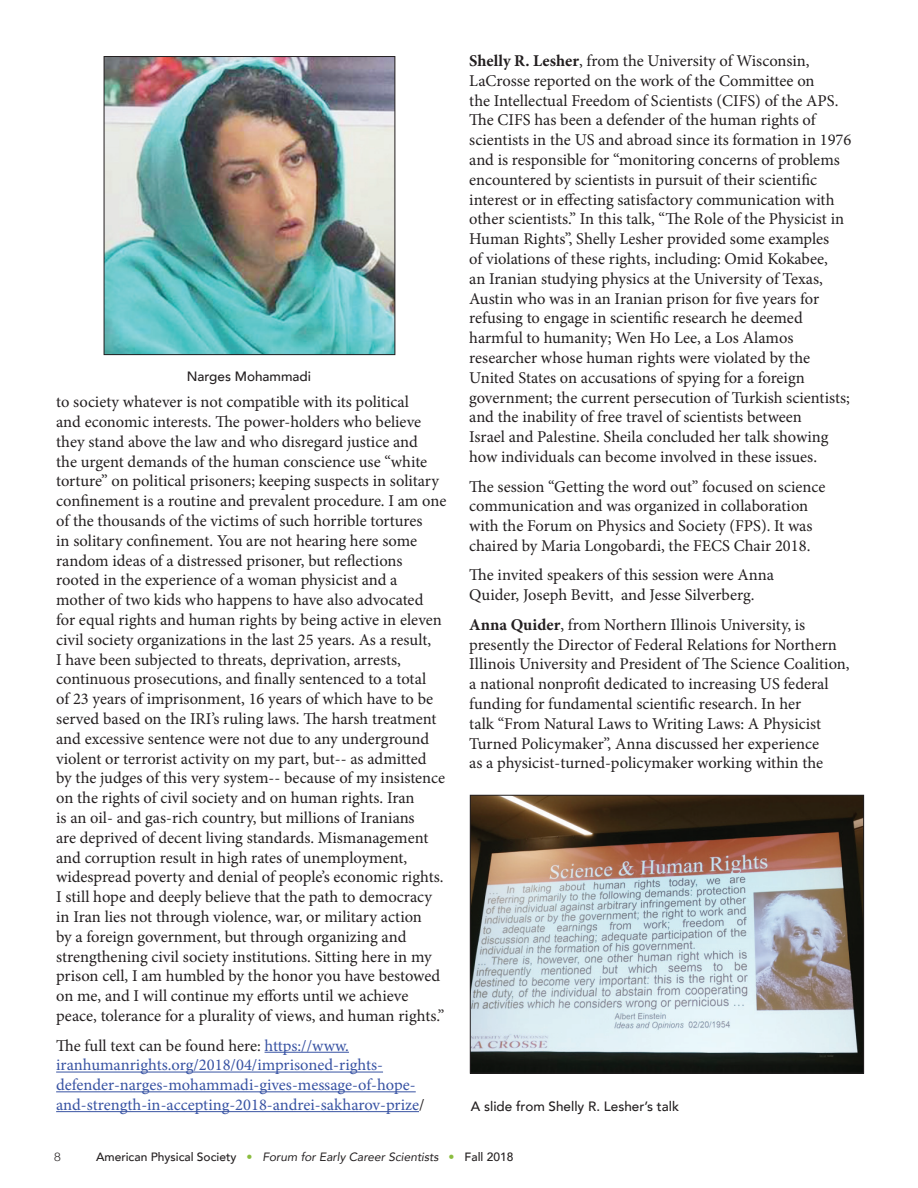
<style>
.page{position:relative;width:918px;height:1188px;background:#fff}
.page>*{position:absolute;margin:0;border:0;box-sizing:border-box;transform-origin:0 0}
.t1{font:16.5px/19.8px "Minion Pro";color:#231f20}
.t2{font:16.5px/19.8px "Minion Pro";color:#3853a3}
.t3{font:500 13.5px "Avenir";color:#231f20}
.t4{font:500 12px "Avenir";color:#231f20}
.t5{font:300 12px "Helvetica Neue";color:#231f20}
.s1{color:#231f20}
.s2{font-weight:700}
.s3{color:#8bbd3f}
.s4{font-weight:400;font-style:italic}
</style>
<div class="page">
<hr style="left:265px;top:1052px;width:84px;height:1px;background:#3853a3">
<hr style="left:56px;top:1072px;width:327px;height:1px;background:#3853a3">
<hr style="left:56px;top:1091px;width:360px;height:1px;background:#3853a3">
<hr style="left:56px;top:1111px;width:363px;height:1px;background:#3853a3">
<img style="left:472px;top:797px;width:390px;height:275px">
<div style="left:470px;top:795px;width:394px;height:279px;border:1px solid #231f20"></div>
<img style="left:106px;top:58px;width:287px;height:295px">
<div style="left:104px;top:56px;width:291px;height:299px;border:1px solid #231f20"></div>
<p class="t3" style="left:187px;top:365px;width:126px">Narges Mohammadi</p>
<p class="t1" style="left:56px;top:392px;width:392px">to society whatever is not compatible with its political<br>and economic interests. The power-holders who believe they stand above the law and who disregard justice and<br>the urgent demands of the human conscience use “white torture” on political prisoners; keeping suspects in solitary confinement is a routine and prevalent procedure. I am one of the thousands of the victims of such horrible tortures<br>in solitary confinement. You are not hearing here some random ideas of a distressed prisoner, but reflections rooted in the experience of a woman physicist and a mother of two kids who happens to have also advocated for equal rights and human rights by being active in eleven civil society organizations in the last 25 years. As a result,<br>I have been subjected to threats, deprivation, arrests, continuous prosecutions, and finally sentenced to a total<br>of 23 years of imprisonment, 16 years of which have to be served based on the IRI’s ruling laws. The harsh treatment and excessive sentence were not due to any underground violent or terrorist activity on my part, but-- as admitted by the judges of this very system-- because of my insistence on the rights of civil society and on human rights. Iran<br>is an oil- and gas-rich country, but millions of Iranians<br>are deprived of decent living standards. Mismanagement and corruption result in high rates of unemployment, widespread poverty and denial of people’s economic rights.<br>I still hope and deeply believe that the path to democracy in Iran lies not through violence, war, or military action<br>by a foreign government, but through organizing and strengthening civil society institutions. Sitting here in my prison cell, I am humbled by the honor you have bestowed on me, and I will continue my efforts until we achieve peace, tolerance for a plurality of views, and human rights.”</p>
<p class="t2" style="left:56px;top:1036px;width:370px"><span class="s1">The full text can be found here:</span> https://www. iranhumanrights.org/2018/04/imprisoned-rights&shy;defender-narges-mohammadi-gives-message-of-hope&shy;and-strength-in-accepting-2018-andrei-sakharov-prize<span class="s1">/</span></p>
<p class="t1" style="left:469px;top:51px;width:384px"><span class="s2">Shelly R. Lesher</span>, from the University of Wisconsin, LaCrosse reported on the work of the Committee on<br>the Intellectual Freedom of Scientists (CIFS) of the APS.<br>The CIFS has been a defender of the human rights of scientists in the US and abroad since its formation in 1976 and is responsible for “monitoring concerns of problems encountered by scientists in pursuit of their scientific interest or in effecting satisfactory communication with other scientists.” In this talk, “The Role of the Physicist in Human Rights”, Shelly Lesher provided some examples<br>of violations of these rights, including: Omid Kokabee,<br>an Iranian studying physics at the University of Texas, Austin who was in an Iranian prison for five years for refusing to engage in scientific research he deemed harmful to humanity; Wen Ho Lee, a Los Alamos researcher whose human rights were violated by the United States on accusations of spying for a foreign government; the current persecution of Turkish scientists; and the inability of free travel of scientists between<br>Israel and Palestine. Sheila concluded her talk showing how individuals can become involved in these issues.</p>
<p class="t1" style="left:469px;top:476px;width:358px">The session “Getting the word out” focused on science communication and was organized in collaboration with the Forum on Physics and Society (FPS). It was chaired by Maria Longobardi, the FECS Chair 2018.</p>
<p class="t1" style="left:469px;top:565px;width:306px">The invited speakers of this session were Anna<br>Quider, Joseph Bevitt, and Jesse Silverberg.</p>
<p class="t1" style="left:469px;top:615px;width:382px"><span class="s2">Anna Quider</span>, from Northern Illinois University, is presently the Director of Federal Relations for Northern Illinois University and President of The Science Coalition, a national nonprofit dedicated to increasing US federal funding for fundamental scientific research. In her<br>talk “From Natural Laws to Writing Laws: A Physicist Turned Policymaker”, Anna discussed her experience<br>as a physicist-turned-policymaker working within the</p>
<p class="t3" style="left:471px;top:1094px;width:210px">A slide from Shelly R. Lesher’s talk</p>
<p class="t5" style="left:54px;top:1147px;width:8px">8</p>
<p class="t4" style="left:96px;top:1146px;width:419px">American Physical Society <span class="s3">•</span> <span class="s4">Forum for Early Career Scientists</span> <span class="s3">•</span> Fall 2018</p>
</div>
